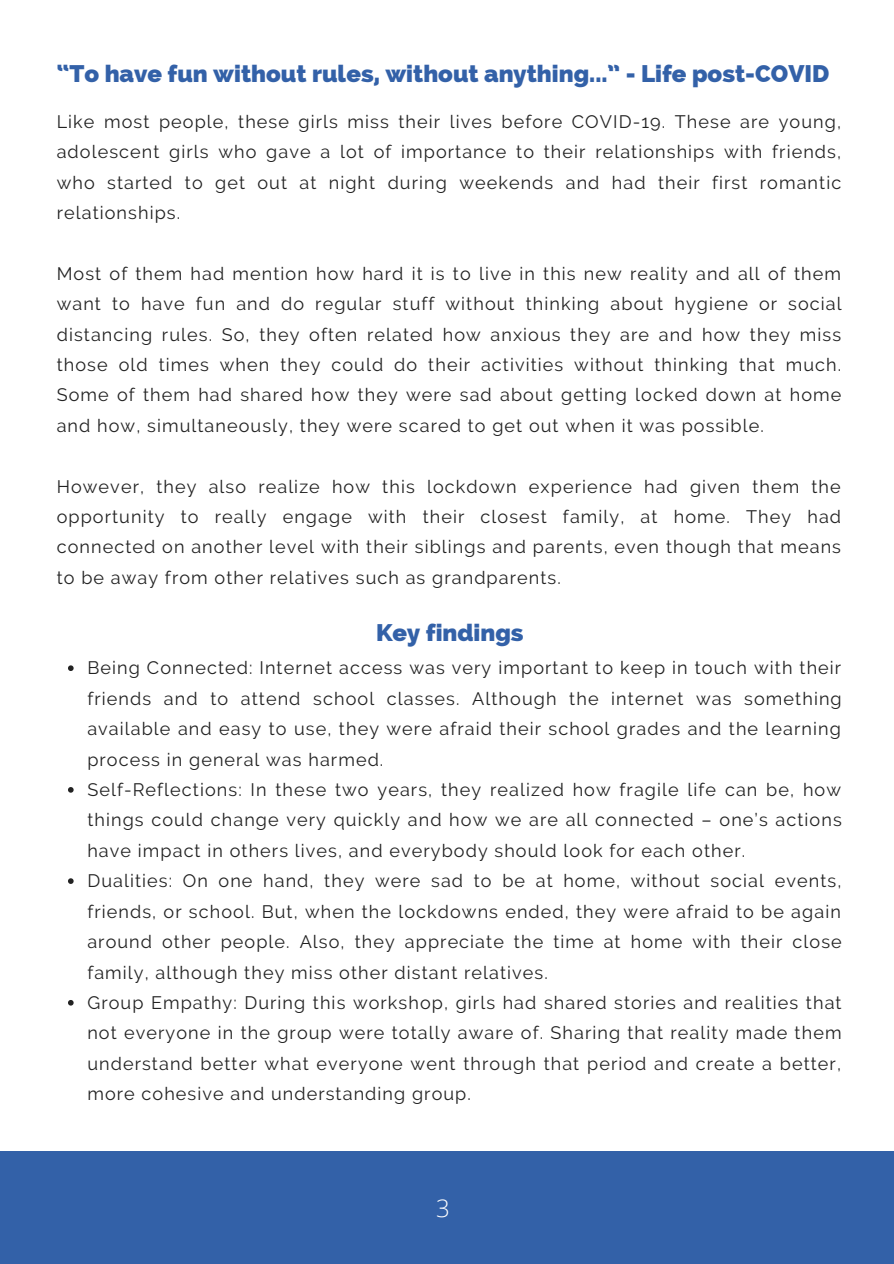
<style>
.page{position:relative;width:894px;height:1264px;background:#fff}
.page>*{position:absolute;margin:0;border:0;box-sizing:border-box;transform-origin:0 0}
.t1{font:800 24px "Raleway";color:#3361a8}
.t2{font:300 24px "Open Sans";color:#fff}
.t3{font:18px/30.5px "Raleway";letter-spacing:.06em;color:#222;text-align:justify}
</style>
<div class="page">
<div style="left:0;top:1150px;width:893px;height:113px;background:#3361a8"></div>
<svg style="left:68px;top:665px;width:6px;height:6px"></svg>
<svg style="left:68px;top:787px;width:6px;height:5px"></svg>
<svg style="left:68px;top:878px;width:6px;height:5px"></svg>
<svg style="left:68px;top:1000px;width:6px;height:5px"></svg>
<p class="t1" style="left:57px;top:59px;width:773px">“To have fun without rules, without anything...” - Life post-COVID</p>
<p class="t3" style="left:57px;top:106px;width:785px">Like most people, these girls miss their lives before COVID-19. These are young, adolescent girls who gave a lot of importance to their relationships with friends, who started to get out at night during weekends and had their first romantic relationships.</p>
<p class="t3" style="left:57px;top:258px;width:786px">Most of them had mention how hard it is to live in this new reality and all of them want to have fun and do regular stuff without thinking about hygiene or social distancing rules. So, they often related how anxious they are and how they miss those old times when they could do their activities without thinking that much.<br>Some of them had shared how they were sad about getting locked down at home and how, simultaneously, they were scared to get out when it was possible.</p>
<p class="t3" style="left:57px;top:471px;width:785px">However, they also realize how this lockdown experience had given them the opportunity to really engage with their closest family, at home. They had connected on another level with their siblings and parents, even though that means to be away from other relatives such as grandparents.</p>
<p class="t1" style="left:376px;top:618px;width:149px">Key findings</p>
<p class="t3" style="left:87px;top:652px;width:755px">Being Connected: Internet access was very important to keep in touch with their friends and to attend school classes. Although the internet was something available and easy to use, they were afraid their school grades and the learning process in general was harmed.</p>
<p class="t3" style="left:87px;top:774px;width:755px">Self-Reflections: In these two years, they realized how fragile life can be, how things could change very quickly and how we are all connected – one’s actions have impact in others lives, and everybody should look for each other.</p>
<p class="t3" style="left:87px;top:865px;width:755px">Dualities: On one hand, they were sad to be at home, without social events, friends, or school. But, when the lockdowns ended, they were afraid to be again around other people. Also, they appreciate the time at home with their close family, although they miss other distant relatives.</p>
<p class="t3" style="left:87px;top:987px;width:755px">Group Empathy: During this workshop, girls had shared stories and realities that not everyone in the group were totally aware of. Sharing that reality made them understand better what everyone went through that period and create a better, more cohesive and understanding group.</p>
<p class="t2" style="left:436px;top:1191px;width:15px">3</p>
</div>
